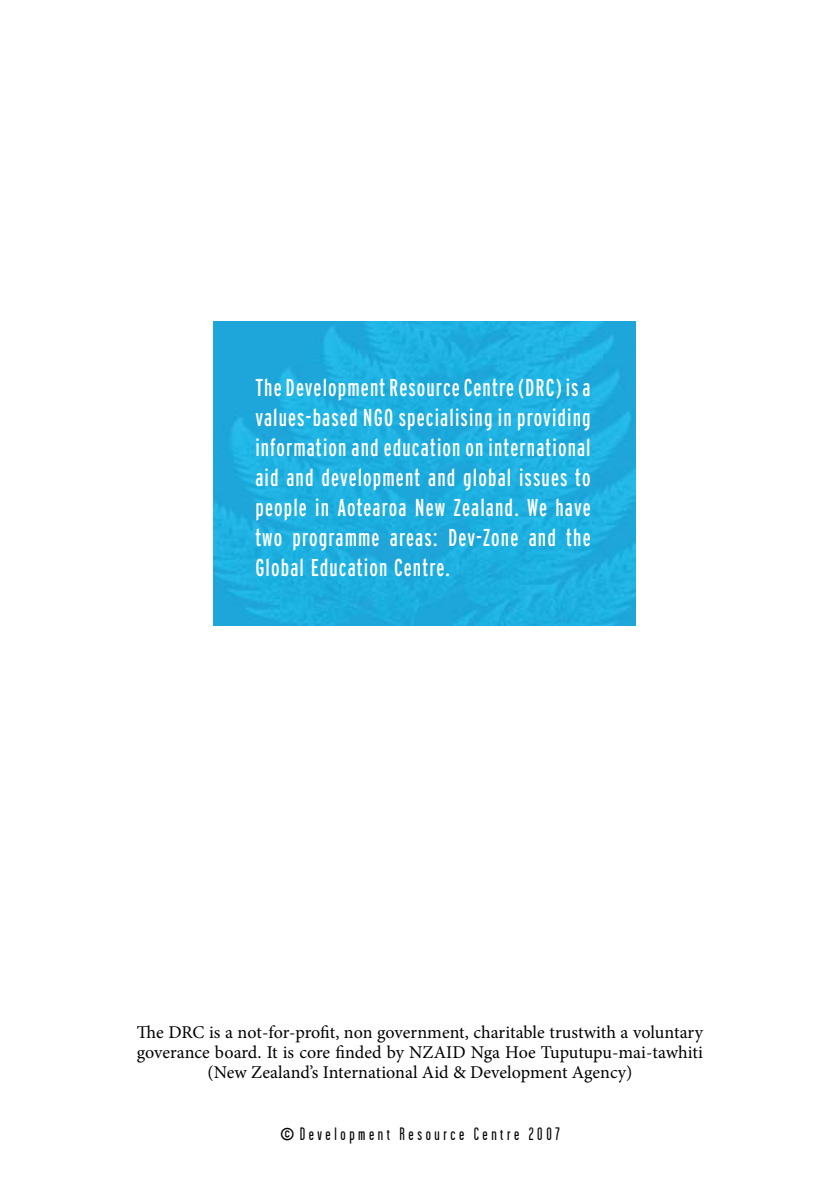
<style>
.page{position:relative;width:840px;height:1191px;background:#fff}
.page>*{position:absolute;margin:0;border:0;box-sizing:border-box;transform-origin:0 0}
.t1{font:extra-condensed 24.4px/30px "Interstate";letter-spacing:.045em;color:#fff;text-align:justify}
.t2{font:18px/20px "Minion Pro";color:#000;text-align:center}
.t3{font:18px "Garage Gothic";letter-spacing:.2em;color:#000}
.s1{font-size:26px}
</style>
<div class="page">
<img style="left:213px;top:322px;width:422px;height:303px">
<p class="t1" style="left:255px;top:372px;width:336px">The Development Resource Centre (DRC) is a values-based NGO specialising in providing information and education on international aid and development and global issues to people in Aotearoa New Zealand. We have two programme areas: Dev-Zone and the Global Education Centre.</p>
<p class="t2" style="left:137px;top:1022px;width:567px">The DRC is a not-for-profit, non government, charitable trustwith a voluntary goverance board. It is core finded by NZAID Nga Hoe Tuputupu-mai-tawhiti (New Zealand’s International Aid &amp; Development Agency)</p>
<p class="t3" style="left:280px;top:1124px;width:281px"><span class="s1">©</span>Development Resource Centre 2007</p>
</div>
